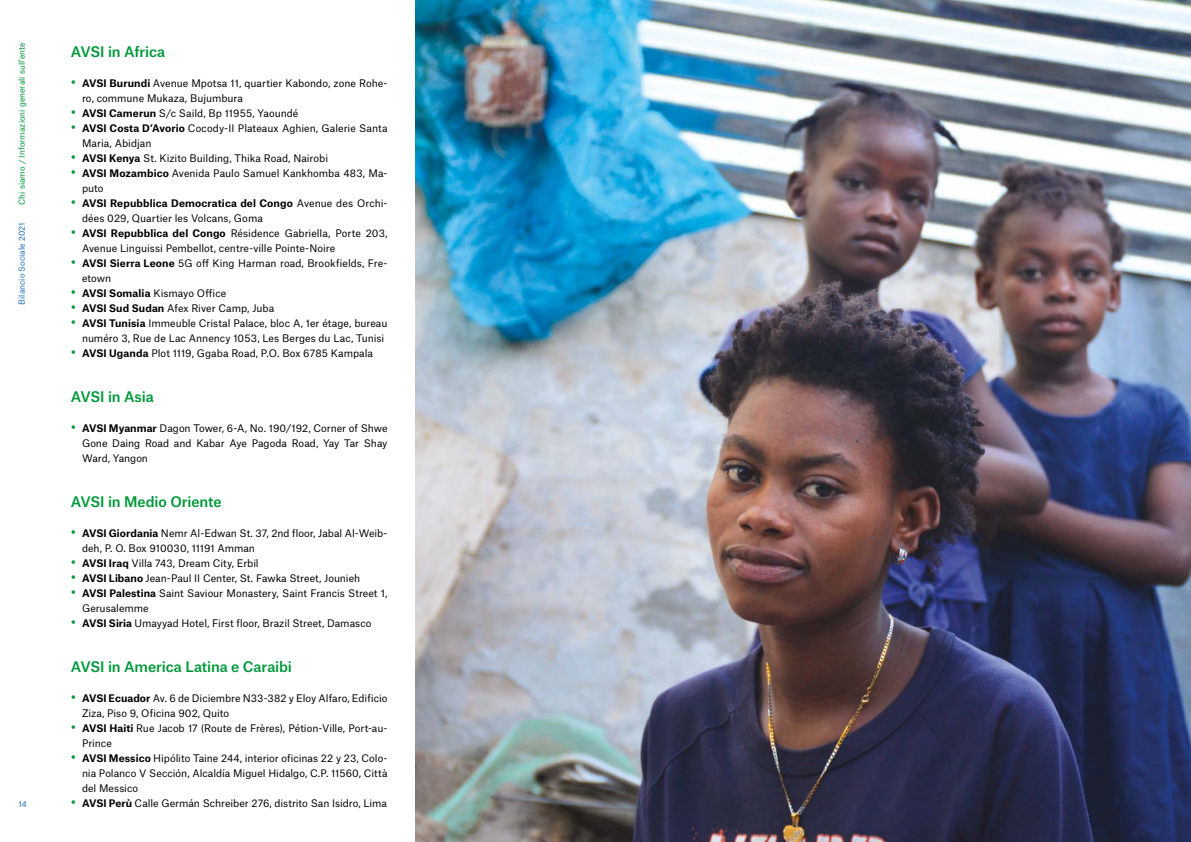
<style>
.page{position:relative;width:1191px;height:842px;background:#fff}
.page>*{position:absolute;margin:0;border:0;box-sizing:border-box;transform-origin:0 0}
.t1{font:16px/30px "Atlas Grotesk";color:#00983a}
.t2{font:500 14px "Atlas Grotesk";letter-spacing:-.01em;color:#00983a}
.t3{font:10px/15px "Atlas Grotesk";color:#000}
.t4{font:8px "Atlas Grotesk";letter-spacing:.005em;color:#00983a}
.t5{font:8px "Atlas Grotesk";letter-spacing:.005em;color:#1d71b8}
.s1{font-weight:700}
</style>
<div class="page">
<img style="left:415px;top:0;width:776px;height:842px">
<p class="t4" style="left:15px;top:205px;width:164px;rotate:-90deg">Chi siamo / Informazioni generali sull’ente</p>
<p class="t5" style="left:15px;top:305px;width:84px;rotate:-90deg">Bilancio Sociale 2021</p>
<p class="t5" style="left:18px;top:797px;width:10px">14</p>
<h2 class="t2" style="left:71px;top:40px;width:96px">AVSI in Africa</h2>
<p class="t3" style="left:82px;top:74px;width:307px"><span class="s1">AVSI Burundi</span> Avenue Mpotsa 11, quartier Kabondo, zone Rohe&shy;ro, commune Mukaza, Bujumbura<br><span class="s1">AVSI Camerun</span> S/c Saild, Bp 11955, Yaoundé<br><span class="s1">AVSI Costa D’Avorio</span> Cocody-II Plateaux Aghien, Galerie Santa Maria, Abidjan<br><span class="s1">AVSI Kenya</span> St. Kizito Building, Thika Road, Nairobi<br><span class="s1">AVSI Mozambico</span> Avenida Paulo Samuel Kankhomba 483, Ma&shy;puto<br><span class="s1">AVSI Repubblica Democratica del Congo</span> Avenue des Orchi&shy;dées 029, Quartier les Volcans, Goma<br><span class="s1">AVSI Repubblica del Congo</span> Résidence Gabriella, Porte 203, Avenue Linguissi Pembellot, centre-ville Pointe-Noire<br><span class="s1">AVSI Sierra Leone</span> 5G off King Harman road, Brookfields, Fre&shy;etown<br><span class="s1">AVSI Somalia</span> Kismayo Office<br><span class="s1">AVSI Sud Sudan</span> Afex River Camp, Juba<br><span class="s1">AVSI Tunisia</span> Immeuble Cristal Palace, bloc A, 1er étage, bureau numéro 3, Rue de Lac Annency 1053, Les Berges du Lac, Tunisi <span class="s1">AVSI Uganda</span> Plot 1119, Ggaba Road, P.O. Box 6785 Kampala</p>
<h1 class="t1" style="left:71px;top:64px;width:7px">• •</h1>
<h1 class="t1" style="left:71px;top:109px;width:7px">• •</h1>
<h1 class="t1" style="left:71px;top:154px;width:7px;text-align:justify">• • • • •</h1>
<h1 class="t1" style="left:71px;top:296px;width:7px;line-height:15px">• •</h1>
<h1 class="t1" style="left:71px;top:334px;width:7px">•</h1>
<h2 class="t2" style="left:71px;top:385px;width:84px">AVSI in Asia</h2>
<p class="t3" style="left:82px;top:419px;width:307px;text-align:justify"><span class="s1">AVSI Myanmar</span> Dagon Tower, 6-A, No. 190/192, Corner of Shwe Gone Daing Road and Kabar Aye Pagoda Road, Yay Tar Shay Ward, Yangon</p>
<h1 class="t1" style="left:71px;top:409px;width:7px">•</h1>
<h2 class="t2" style="left:71px;top:490px;width:152px">AVSI in Medio Oriente</h2>
<p class="t3" style="left:82px;top:524px;width:307px"><span class="s1">AVSI Giordania</span> Nemr Al-Edwan St. 37, 2nd floor, Jabal Al-Weib&shy;deh, P. O. Box 910030, 11191 Amman<br><span class="s1">AVSI Iraq</span> Villa 743, Dream City, Erbil<br><span class="s1">AVSI Libano</span> Jean-Paul II Center, St. Fawka Street, Jounieh<br><span class="s1">AVSI Palestina</span> Saint Saviour Monastery, Saint Francis Street 1, Gerusalemme<br><span class="s1">AVSI Siria</span> Umayyad Hotel, First floor, Brazil Street, Damasco</p>
<h1 class="t1" style="left:71px;top:514px;width:7px">• •</h1>
<h1 class="t1" style="left:71px;top:566px;width:7px;line-height:15px">• •</h1>
<h1 class="t1" style="left:71px;top:604px;width:7px">•</h1>
<h2 class="t2" style="left:71px;top:655px;width:223px">AVSI in America Latina e Caraibi</h2>
<p class="t3" style="left:82px;top:689px;width:307px"><span class="s1">AVSI Ecuador</span> Av. 6 de Diciembre N33-382 y Eloy Alfaro, Edificio Ziza, Piso 9, Oficina 902, Quito<br><span class="s1">AVSI Haiti</span> Rue Jacob 17 (Route de Frères), Pétion-Ville, Port-au-Prince<br><span class="s1">AVSI Messico</span> Hipólito Taine 244, interior oficinas 22 y 23, Colo&shy;nia Polanco V Sección, Alcaldía Miguel Hidalgo, C.P. 11560, Città del Messico<br><span class="s1">AVSI Perù</span> Calle Germán Schreiber 276, distrito San Isidro, Lima</p>
<h1 class="t1" style="left:71px;top:679px;width:7px;text-align:justify">• • •</h1>
<h1 class="t1" style="left:71px;top:784px;width:7px">•</h1>
</div>
